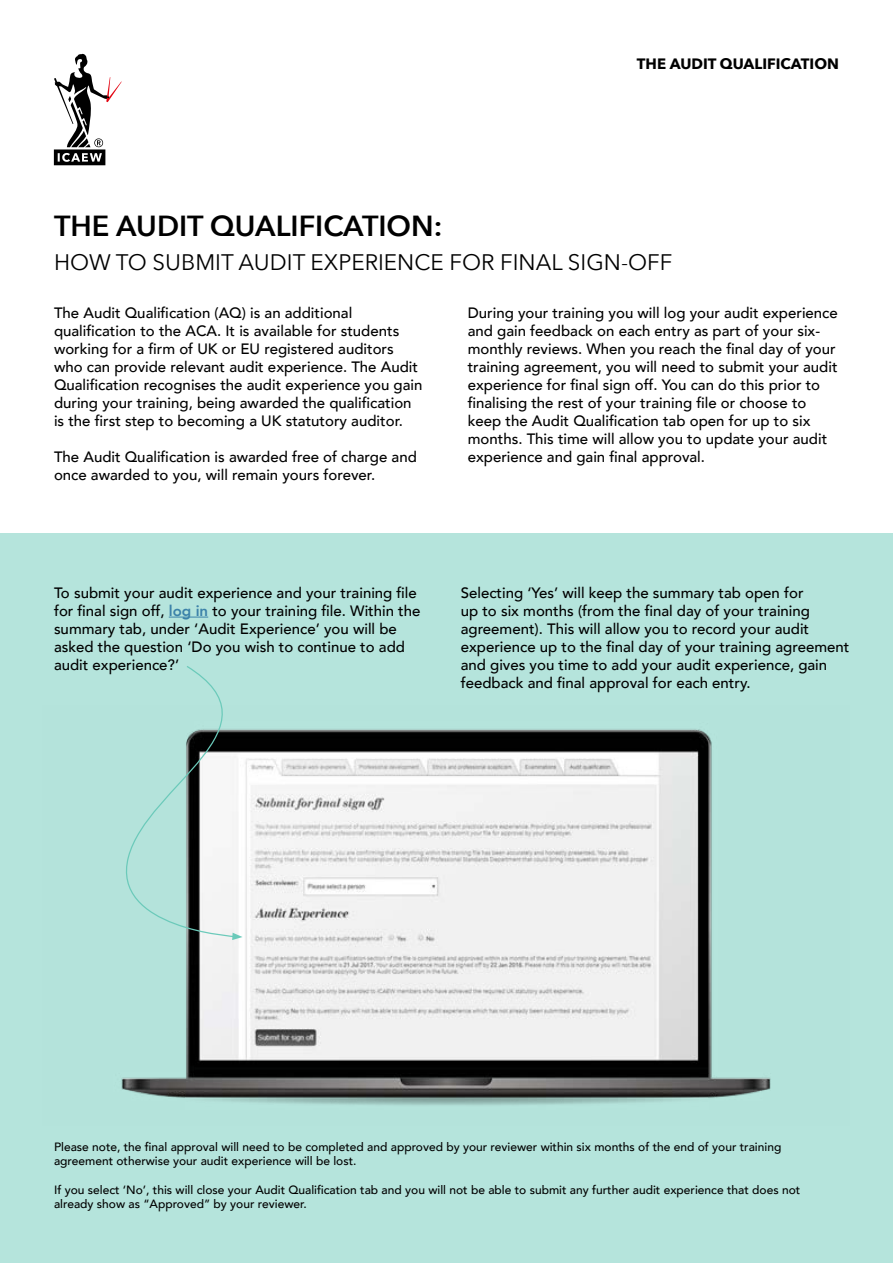
<style>
.page{position:relative;width:893px;height:1263px;background:#fff}
.page>*{position:absolute;margin:0;border:0;box-sizing:border-box;transform-origin:0 0}
.t1{font:600 28.95px "Avenir Next";color:#000}
.t2{font:22.5px "Avenir Next";color:#000}
.t3{font:500 15px/18px "Avenir";color:#000}
.t4{font:700 15px "Avenir Next";color:#000}
.t5{font:500 12px/14.4px "Avenir";color:#000}
.s1{font-weight:800;color:#3c82a9}
</style>
<div class="page">
<div style="left:0;top:534px;width:893px;height:729px;background:#b5e4dc"></div>
<hr style="left:169px;top:617px;width:39px;height:1px;background:#3c82a9">
<img style="left:121px;top:729px;width:650px;height:376px">
<svg style="left:121px;top:666px;width:165px;height:272px"></svg>
<svg style="left:232px;top:933px;width:11px;height:7px"></svg>
<svg style="left:54px;top:54px;width:68px;height:111px"></svg>
<p class="t4" style="left:637px;top:51px;width:204px">THE AUDIT QUALIFICATION</p>
<h1 class="t1" style="left:54px;top:201px;width:390px">THE AUDIT QUALIFICATION:</h1>
<h2 class="t2" style="left:54px;top:243px;width:620px">HOW TO SUBMIT AUDIT EXPERIENCE FOR FINAL SIGN-OFF</h2>
<p class="t3" style="left:54px;top:303px;width:370px">The Audit Qualification (AQ) is an additional qualification to the ACA. It is available for students working for a firm of UK or EU registered auditors who can provide relevant audit experience. The Audit Qualification recognises the audit experience you gain during your training, being awarded the qualification is the first step to becoming a UK statutory auditor.</p>
<p class="t3" style="left:54px;top:447px;width:364px">The Audit Qualification is awarded free of charge and once awarded to you, will remain yours forever.</p>
<p class="t3" style="left:468px;top:303px;width:372px">During your training you will log your audit experience and gain feedback on each entry as part of your six&shy;monthly reviews. When you reach the final day of your training agreement, you will need to submit your audit experience for final sign off. You can do this prior to finalising the rest of your training file or choose to keep the Audit Qualification tab open for up to six months. This time will allow you to update your audit experience and gain final approval.</p>
<p class="t3" style="left:54px;top:583px;width:368px">To submit your audit experience and your training file for final sign off, <span class="s1">log in</span> to your training file. Within the summary tab, under ‘Audit Experience’ you will be asked the question ‘Do you wish to continue to add audit experience?’</p>
<p class="t3" style="left:461px;top:583px;width:390px">Selecting ‘Yes’ will keep the summary tab open for<br>up to six months (from the final day of your training agreement). This will allow you to record your audit experience up to the final day of your training agreement and gives you time to add your audit experience, gain feedback and final approval for each entry.</p>
<p class="t5" style="left:54px;top:1139px;width:729px">Please note, the final approval will need to be completed and approved by your reviewer within six months of the end of your training agreement otherwise your audit experience will be lost.</p>
<p class="t5" style="left:54px;top:1182px;width:748px">If you select ‘No’, this will close your Audit Qualification tab and you will not be able to submit any further audit experience that does not already show as “Approved” by your reviewer.</p>
</div>
